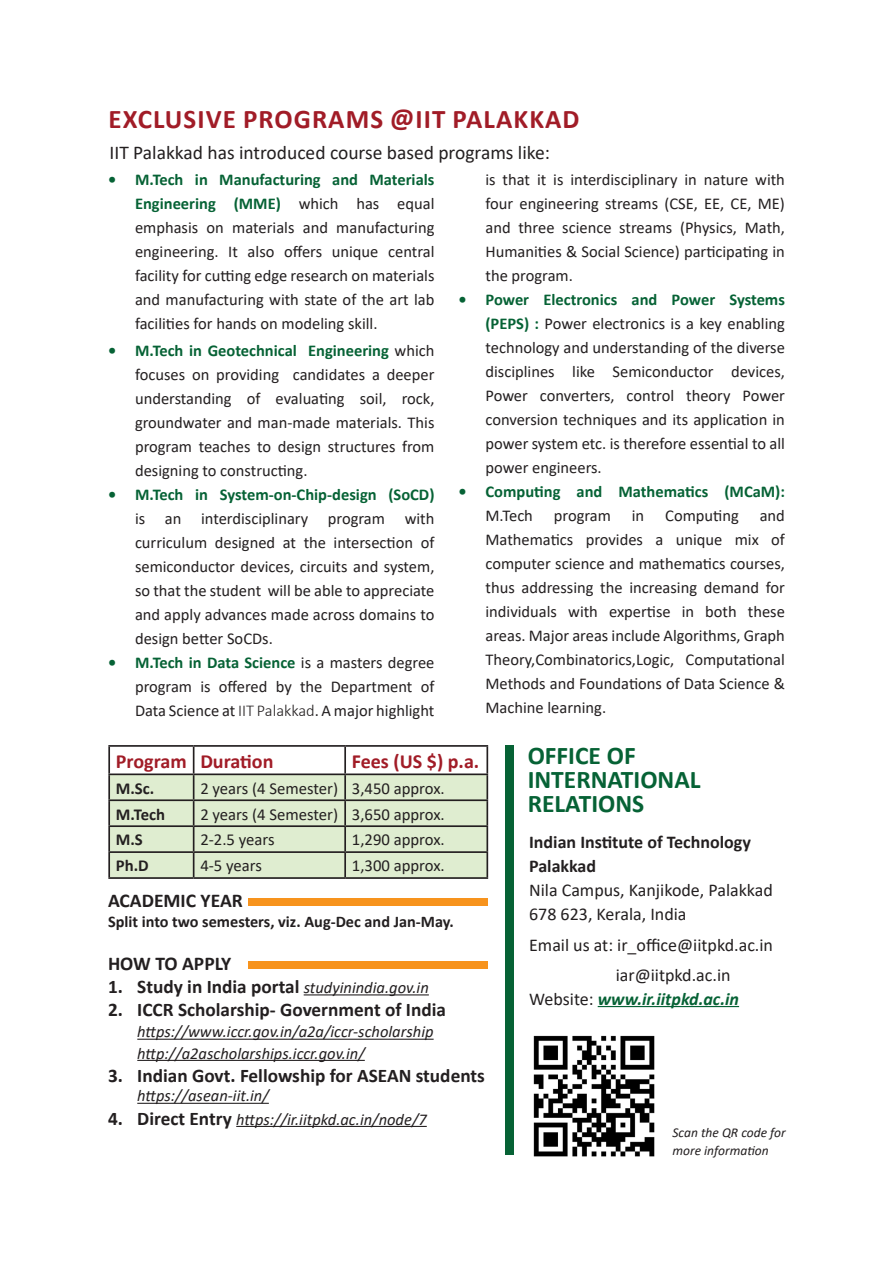
<style>
.page{position:relative;width:893px;height:1263px;background:#fff}
.page>*{position:absolute;margin:0;border:0;box-sizing:border-box;transform-origin:0 0}
.t1{font:700 27px "Calibri";letter-spacing:.04em;color:#a11c27}
.t2{font:700 25.5px/24px "Calibri";color:#066235}
.t3{font:700 20.1px "Calibri";color:#a11c27}
.t4{font:19.5px "Calibri";color:#231f20}
.t5{font:700 19.5px "Calibri";color:#231f20}
.t6{font:700 19.2px "Calibri";color:#231f20}
.t7{font:18px/24px "Calibri";color:#231f20}
.t8{font:700 18px/24px "Calibri";color:#231f20}
.t9{font:italic 700 18px "Calibri";color:#066235}
.t10{font:16.65px "Calibri";color:#231f20}
.t11{font:700 16.65px "Calibri";color:#231f20}
.t12{font:16.5px/24px "Calibri";color:#231f20;text-align:justify}
.t13{font:italic 16.5px/21.1px "Calibri";color:#231f20}
.t14{font:700 16.5px "Calibri";color:#066235}
.t15{font:700 16.2px "Calibri";color:#231f20}
.t16{font:italic 13.5px/18px "Calibri";color:#231f20}
.s1{font-weight:700;color:#066235}
.s2{font-weight:300}
.s3{font-weight:400;font-style:italic;font-size:16.5px}
.s4{font-weight:700;font-style:normal;font-size:19.2px}
.s5{font-weight:400;font-style:normal;color:#231f20}
</style>
<div class="page">
<hr style="left:304px;top:994px;width:125px;height:1px;background:#231f20">
<hr style="left:137px;top:1039px;width:297px;height:1px;background:#231f20">
<hr style="left:137px;top:1060px;width:228px;height:1px;background:#231f20">
<hr style="left:137px;top:1103px;width:132px;height:1px;background:#231f20">
<hr style="left:236px;top:1126px;width:191px;height:1px;background:#231f20">
<hr style="left:108px;top:745px;width:86px;height:2px;background:#231f20">
<hr style="left:108px;top:747px;width:2px;height:26px;background:#231f20">
<hr style="left:194px;top:745px;width:151px;height:2px;background:#231f20">
<hr style="left:345px;top:745px;width:143px;height:2px;background:#231f20">
<hr style="left:486px;top:747px;width:2px;height:26px;background:#231f20">
<hr style="left:108px;top:773px;width:86px;height:2px;background:#231f20">
<hr style="left:108px;top:775px;width:2px;height:24px;background:#231f20">
<hr style="left:345px;top:773px;width:143px;height:2px;background:#231f20">
<hr style="left:486px;top:775px;width:2px;height:24px;background:#231f20">
<hr style="left:108px;top:827px;width:2px;height:24px;background:#231f20">
<hr style="left:486px;top:827px;width:2px;height:24px;background:#231f20">
<hr style="left:108px;top:851px;width:86px;height:2px;background:#231f20">
<hr style="left:108px;top:853px;width:2px;height:24px;background:#231f20">
<hr style="left:108px;top:877px;width:86px;height:2px;background:#231f20">
<hr style="left:194px;top:877px;width:151px;height:2px;background:#231f20">
<hr style="left:345px;top:851px;width:143px;height:2px;background:#231f20">
<hr style="left:486px;top:853px;width:2px;height:24px;background:#231f20">
<hr style="left:345px;top:877px;width:143px;height:2px;background:#231f20">
<hr style="left:108px;top:801px;width:2px;height:24px;background:#231f20">
<hr style="left:108px;top:799px;width:86px;height:2px;background:#231f20">
<hr style="left:345px;top:799px;width:143px;height:2px;background:#231f20">
<svg style="left:109px;top:746px;width:378px;height:132px"></svg>
<hr style="left:344px;top:801px;width:2px;height:24px;background:#231f20">
<hr style="left:486px;top:801px;width:2px;height:24px;background:#231f20">
<hr style="left:108px;top:825px;width:86px;height:2px;background:#231f20">
<hr style="left:194px;top:825px;width:151px;height:2px;background:#231f20">
<hr style="left:345px;top:825px;width:143px;height:2px;background:#231f20">
<div style="left:248px;top:898px;width:239px;height:8px;background:#f7931d"></div>
<div style="left:248px;top:960px;width:239px;height:8px;background:#f7931d"></div>
<hr style="left:598px;top:1006px;width:141px;height:1px;background:#066235">
<div style="left:505px;top:745px;width:8px;height:410px;background:#066235"></div>
<img style="left:533px;top:1035px;width:122px;height:122px">
<h1 class="t1" style="left:109px;top:100px;width:473px">EXCLUSIVE PROGRAMS @IIT PALAKKAD</h1>
<p class="t4" style="left:110px;top:139px;width:442px">IIT Palakkad has introduced course based programs like:</p>
<p class="t12" style="left:135px;top:167px;width:301px;text-indent:-27px"><span class="s1">• M.Tech in Manufacturing and Materials Engineering (MME)</span> which has equal emphasis on materials and manufacturing engineering. It also offers unique central facility for cutting edge research on materials and manufacturing with state of the art lab facilities for hands on modeling skill.</p>
<p class="t12" style="left:135px;top:338px;width:301px;text-indent:-27px"><span class="s1">• M.Tech in Geotechnical Engineering</span> which focuses on providing candidates a deeper understanding of evaluating soil, rock, groundwater and man-made materials. This program teaches to design structures from designing to constructing.</p>
<p class="t14" style="left:108px;top:483px;width:328px">• M.Tech in System-on-Chip-design (SoCD)</p>
<p class="t12" style="left:135px;top:506px;width:301px">is an interdisciplinary program with curriculum designed at the intersection of semiconductor devices, circuits and system, so that the student will be able to appreciate and apply advances made across domains to design better SoCDs.</p>
<p class="t12" style="left:135px;top:650px;width:301px;text-indent:-27px"><span class="s1">• M.Tech in Data Science</span> is a masters degree program is offered by the Department of Data Science at <span class="s2">IIT Palakkad</span>. A major highlight</p>
<p class="t12" style="left:485px;top:167px;width:301px">is that it is interdisciplinary in nature with four engineering streams (CSE, EE, CE, ME) and three science streams (Physics, Math, Humanities &amp; Social Science) participating in the program.</p>
<p class="t12" style="left:485px;top:287px;width:301px;text-indent:-27px"><span class="s1">• Power Electronics and Power Systems (PEPS) :</span> Power electronics is a key enabling technology and understanding of the diverse disciplines like Semiconductor devices, Power converters, control theory Power conversion techniques and its application in power system etc. is therefore essential to all power engineers.</p>
<p class="t14" style="left:458px;top:480px;width:328px">• Computing and Mathematics (MCaM):</p>
<p class="t12" style="left:485px;top:503px;width:49px">M.Tech</p>
<p class="t12" style="left:554px;top:503px;width:59px">program</p>
<p class="t12" style="left:632px;top:503px;width:14px">in</p>
<p class="t12" style="left:665px;top:503px;width:75px">Computing</p>
<p class="t12" style="left:485px;top:503px;width:301px;text-indent:274px">and Mathematics provides a unique mix of computer science and mathematics courses, thus addressing the increasing demand for individuals with expertise in both these areas. Major areas include Algorithms, Graph Theory,Combinatorics,Logic, Computational Methods and Foundations of Data Science &amp; Machine learning.</p>
<p class="t3" style="left:116px;top:747px;width:159px">Program Duration</p>
<p class="t3" style="left:352px;top:747px;width:129px">Fees (US $) p.a.</p>
<p class="t11" style="left:116px;top:776px;width:40px">M.Sc.</p>
<p class="t10" style="left:200px;top:776px;width:246px">2 years (4 Semester) 3,450 approx.</p>
<p class="t11" style="left:116px;top:802px;width:51px">M.Tech</p>
<p class="t10" style="left:200px;top:802px;width:246px">2 years (4 Semester) 3,650 approx.</p>
<p class="t11" style="left:116px;top:828px;width:28px">M.S</p>
<p class="t10" style="left:200px;top:828px;width:76px">2-2.5 years</p>
<p class="t10" style="left:352px;top:828px;width:94px">1,290 approx.</p>
<p class="t11" style="left:116px;top:854px;width:34px">Ph.D</p>
<p class="t10" style="left:200px;top:854px;width:63px">4-5 years</p>
<p class="t10" style="left:352px;top:854px;width:94px">1,300 approx.</p>
<p class="t5" style="left:108px;top:887px;width:136px">ACADEMIC YEAR</p>
<p class="t15" style="left:108px;top:910px;width:347px">Split into two semesters, viz. Aug-Dec and Jan-May.</p>
<p class="t5" style="left:108px;top:950px;width:125px">HOW TO APPLY</p>
<p class="t6" style="left:108px;top:973px;width:322px">1. Study in India portal <span class="s3">studyinindia.gov.in</span></p>
<p class="t6" style="left:108px;top:996px;width:339px">2. ICCR Scholarship- Government of India</p>
<p class="t13" style="left:137px;top:1020px;width:298px">https://www.iccr.gov.in/a2a/iccr-scholarship http://a2ascholarships.iccr.gov.in/</p>
<p class="t6" style="left:108px;top:1062px;width:378px">3. Indian Govt. Fellowship for ASEAN students</p>
<p class="t13" style="left:137px;top:1085px;width:133px">https://asean-iit.in/</p>
<p class="t13" style="left:108px;top:1108px;width:320px"><span class="s4">4. Direct Entry</span> https://ir.iitpkd.ac.in/node/7</p>
<h2 class="t2" style="left:528px;top:743px;width:174px">OFFICE OF<br>INTERNATIONAL<br>RELATIONS</h2>
<p class="t8" style="left:529px;top:830px;width:223px">Indian Institute of Technology<br>Palakkad</p>
<p class="t7" style="left:529px;top:878px;width:245px">Nila Campus, Kanjikode, Palakkad<br>678 623, Kerala, India</p>
<p class="t7" style="left:616px;top:929px;width:159px;line-height:30px;text-indent:-87px">Email us at: ir_office@iitpkd.ac.in iar@iitpkd.ac.in</p>
<p class="t9" style="left:529px;top:986px;width:211px"><span class="s5">Website:</span> www.ir.iitpkd.ac.in</p>
<p class="t16" style="left:672px;top:1122px;width:115px">Scan the QR code for more information</p>
</div>
